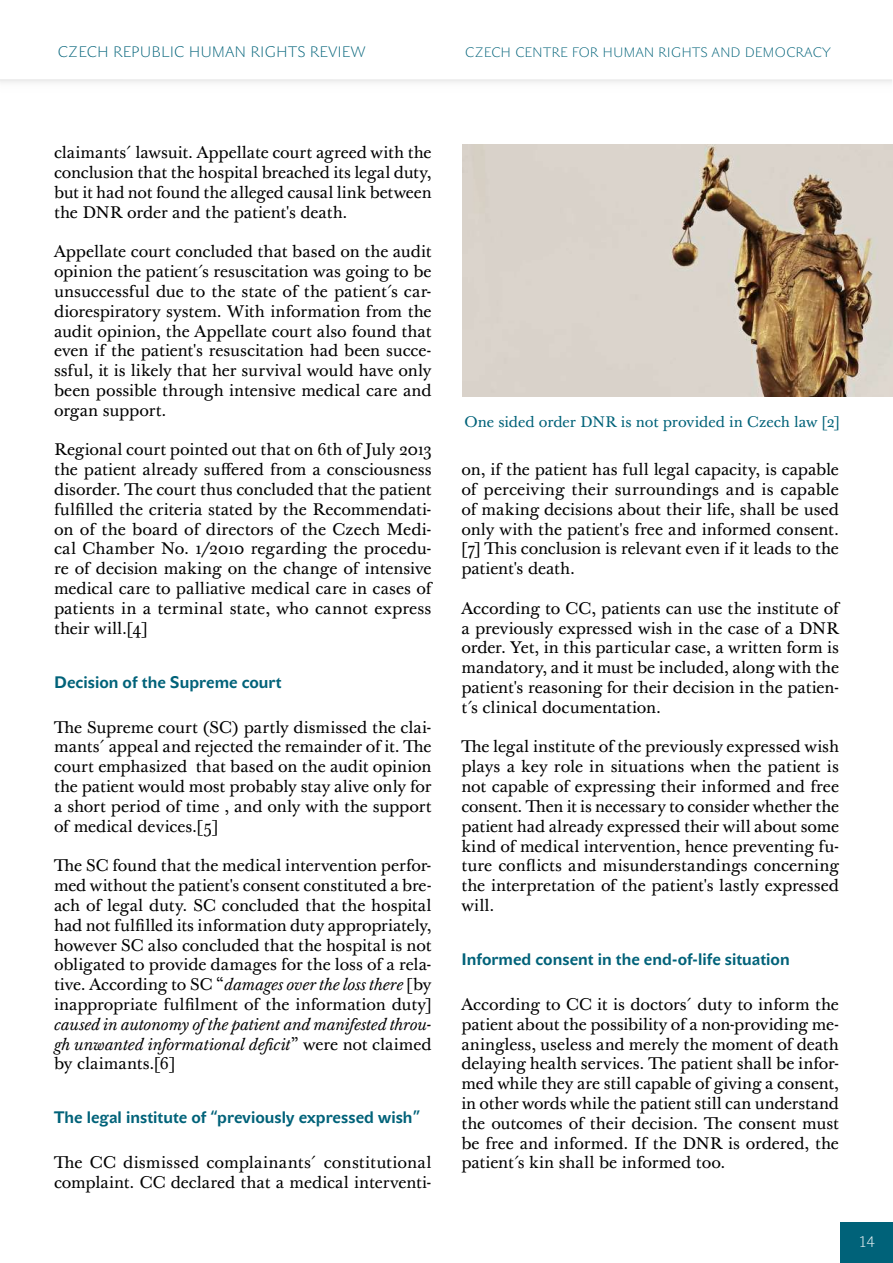
<style>
.page{position:relative;width:893px;height:1263px;background:#fff}
.page>*{position:absolute;margin:0;border:0;box-sizing:border-box;transform-origin:0 0}
.t1{font:16.5px/19.8px "Baskerville Ten Pro";color:#000;text-align:justify}
.t2{font:700 16.5px "John Sans Text Pro";color:#006279}
.t3{font:italic 16.5px/19.8px "Baskerville Ten Pro";color:#000;text-align:justify}
.t4{font:15px "Baskerville Ten Pro";letter-spacing:-.005em;color:#006279}
.t5{font:15px "John Sans White Pro";letter-spacing:.04em;color:#006279}
.t6{font:15px "John Sans White Pro";color:#fff}
.t7{font:13.5px "John Sans White Pro";letter-spacing:.04em;color:#006279}
.s1{font-style:italic}
.s2{font-style:normal}
</style>
<div class="page">
<div style="left:841px;top:1222px;width:52px;height:41px;background:#006279"></div>
<hr style="left:0;top:79px;width:892px;height:4px;background:#f1f1f1">
<img style="left:462px;top:145px;width:431px;height:251px">
<p class="t5" style="left:58px;top:43px;width:309px">CZECH REPUBLIC HUMAN RIGHTS REVIEW</p>
<p class="t7" style="left:465px;top:44px;width:367px">CZECH CENTRE FOR HUMAN RIGHTS AND DEMOCRACY</p>
<p class="t1" style="left:54px;top:144px;width:379px">claimants´ lawsuit. Appellate court agreed with the conclusion that the hospital breached its legal duty, but it had not found the alleged causal link between the DNR order and the patient's death.</p>
<p class="t1" style="left:54px;top:243px;width:379px">Appellate court concluded that based on the audit opinion the patient´s resuscitation was going to be unsuccessful due to the state of the patient´s car&shy;diorespiratory system. With information from the audit opinion, the Appellate court also found that even if the patient's resuscitation had been succe&shy;ssful, it is likely that her survival would have only been possible through intensive medical care and organ support.</p>
<p class="t1" style="left:54px;top:441px;width:379px">Regional court pointed out that on 6th of July 2013 the patient already suffered from a consciousness disorder. The court thus concluded that the patient fulfilled the criteria stated by the Recommendati&shy;on of the board of directors of the Czech Medi&shy;cal Chamber No. 1/2010 regarding the procedu&shy;re of decision making on the change of intensive medical care to palliative medical care in cases of patients in a terminal state, who cannot express their will.[4]</p>
<p class="t2" style="left:54px;top:672px;width:229px">Decision of the Supreme court</p>
<p class="t1" style="left:54px;top:718px;width:379px">The Supreme court (SC) partly dismissed the clai&shy;mants´ appeal and rejected the remainder of it. The court emphasized that based on the audit opinion the patient would most probably stay alive only for a short period of time , and only with the support of medical devices.[5]</p>
<p class="t1" style="left:54px;top:856px;width:379px">The SC found that the medical intervention perfor&shy;med without the patient's consent constituted a bre&shy;ach of legal duty. SC concluded that the hospital had not fulfilled its information duty appropriately, however SC also concluded that the hospital is not obligated to provide damages for the loss of a rela&shy;tive. According to SC “<span class="s1">damages over the loss there</span> [by inappropriate fulfilment of the information duty]</p>
<p class="t3" style="left:54px;top:1014px;width:379px">caused in autonomy of the patient and manifested throu&shy;gh unwanted informational deficit<span class="s2">” were not claimed by claimants.[6]</span></p>
<p class="t2" style="left:54px;top:1108px;width:368px">The legal institute of “previously expressed wish”</p>
<p class="t1" style="left:54px;top:1153px;width:379px">The CC dismissed complainants´ constitutional complaint. CC declared that a medical interventi-</p>
<p class="t4" style="left:465px;top:413px;width:377px">One sided order DNR is not provided in Czech law [2]</p>
<p class="t1" style="left:461px;top:460px;width:379px">on, if the patient has full legal capacity, is capable of perceiving their surroundings and is capable of making decisions about their life, shall be used only with the patient's free and informed consent. [7] This conclusion is relevant even if it leads to the patient's death.</p>
<p class="t1" style="left:461px;top:599px;width:379px">According to CC, patients can use the institute of a previously expressed wish in the case of a DNR order. Yet, in this particular case, a written form is mandatory, and it must be included, along with the patient's reasoning for their decision in the patien&shy;t´s clinical documentation.</p>
<p class="t1" style="left:461px;top:738px;width:379px">The legal institute of the previously expressed wish plays a key role in situations when the patient is not capable of expressing their informed and free consent. Then it is necessary to consider whether the patient had already expressed their will about some kind of medical intervention, hence preventing fu&shy;ture conflicts and misunderstandings concerning the interpretation of the patient's lastly expressed will.</p>
<p class="t2" style="left:461px;top:949px;width:330px">Informed consent in the end-of-life situation</p>
<p class="t1" style="left:461px;top:995px;width:379px">According to CC it is doctors´ duty to inform the patient about the possibility of a non-providing me&shy;aningless, useless and merely the moment of death delaying health services. The patient shall be infor&shy;med while they are still capable of giving a consent, in other words while the patient still can understand the outcomes of their decision. The consent must be free and informed. If the DNR is ordered, the patient´s kin shall be informed too.</p>
<p class="t6" style="left:859px;top:1233px;width:17px">14</p>
</div>
